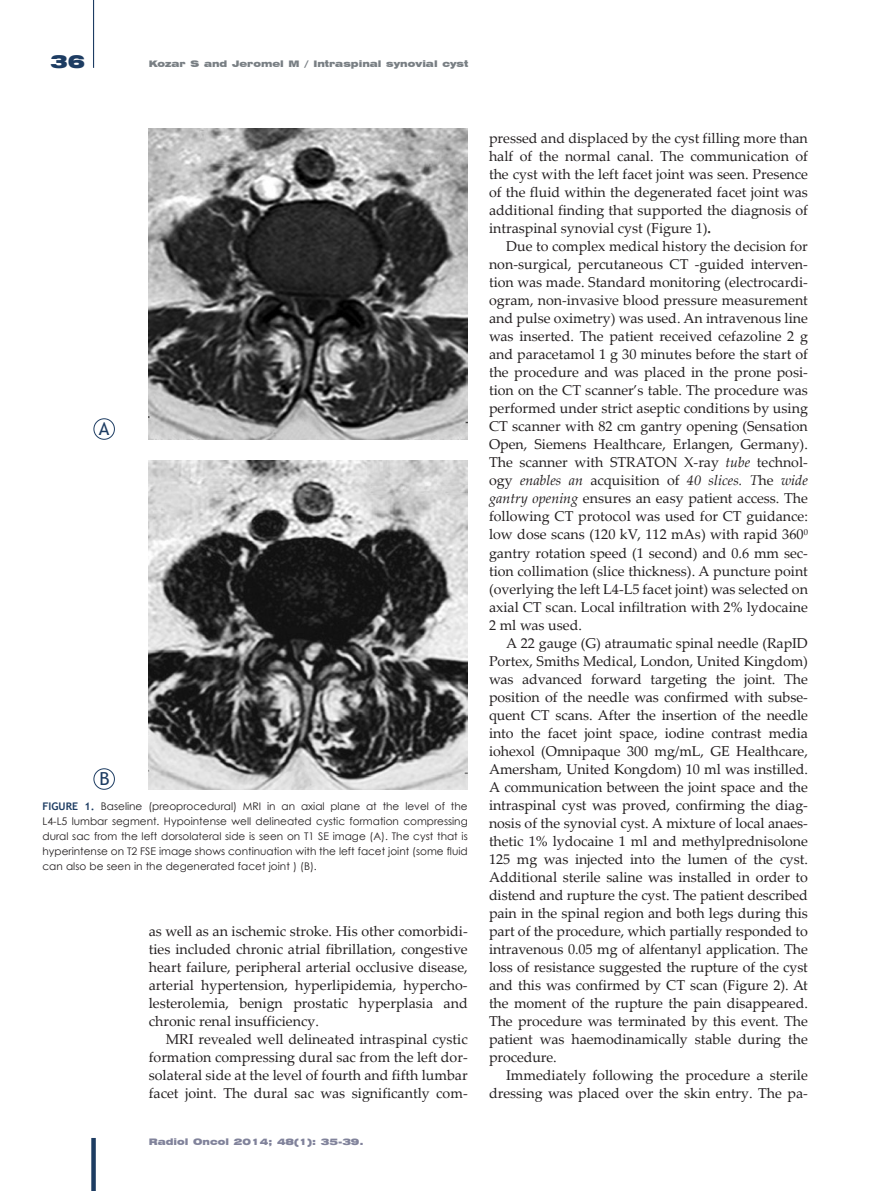
<style>
.page{position:relative;width:893px;height:1191px;background:#fff}
.page>*{position:absolute;margin:0;border:0;box-sizing:border-box;transform-origin:0 0}
.t1{font:900 expanded 18px "Swiss 721 BT";color:#1d3c62}
.t2{font:18px "Trebuchet MS";color:#1d3c62}
.t3{font:14.25px/18px "Palatino Linotype";color:#231f20;text-align:justify}
.t4{font:10.5px/15px "Century Gothic";color:#231f20;text-align:justify}
.t5{font:900 expanded 9px "Swiss 721 BT";color:#797f84}
.t6{font:900 expanded 9px "Swiss 721 BT";color:#81839b}
.s1{font-family:"Trebuchet MS";font-weight:700;color:#1d3c62}
.s2{font-weight:700}
.s3{font-style:italic}
</style>
<div class="page">
<div style="left:91px;top:1138px;width:5px;height:53px;background:#1d3c62"></div>
<hr style="left:93px;top:0;width:1px;height:68px;background:#1d3c62">
<img style="left:149px;top:129px;width:319px;height:311px">
<img style="left:149px;top:461px;width:319px;height:328px">
<div style="left:94px;top:418px;width:21px;height:22px;border:1px solid #1d3c62;border-radius:50%"></div>
<div style="left:94px;top:768px;width:21px;height:21px;border:1px solid #1d3c62;border-radius:50%"></div>
<p class="t1" style="left:51px;top:50px;width:36px">36</p>
<p class="t5" style="left:149px;top:58px;width:321px">Kozar S and Jeromel M / Intraspinal synovial cyst</p>
<p class="t2" style="left:99px;top:418px;width:12px">A</p>
<p class="t2" style="left:100px;top:768px;width:12px">B</p>
<p class="t4" style="left:43px;top:799px;width:427px"><span class="s1">FIGURE 1.</span> Baseline (preoprocedural) MRI in an axial plane at the level of the L4-L5 lumbar segment. Hypointense well delineated cystic formation compressing dural sac from the left dorsolateral side is seen on T1 SE image (A). The cyst that is hyperintense on T2 FSE image shows continuation with the left facet joint (some fluid can also be seen in the degenerated facet joint ) (B).</p>
<p class="t3" style="left:149px;top:921px;width:320px">as well as an ischemic stroke. His other comorbidi&shy;ties included chronic atrial fibrillation, congestive heart failure, peripheral arterial occlusive disease, arterial hypertension, hyperlipidemia, hypercho&shy;lesterolemia, benign prostatic hyperplasia and chronic renal insufficiency.</p>
<p class="t3" style="left:149px;top:1029px;width:320px;text-indent:17px">MRI revealed well delineated intraspinal cystic formation compressing dural sac from the left dor&shy;solateral side at the level of fourth and fifth lumbar facet joint. The dural sac was significantly com-</p>
<p class="t6" style="left:149px;top:1136px;width:217px">Radiol Oncol 2014; 48(1): 35-39.</p>
<p class="t3" style="left:489px;top:129px;width:320px">pressed and displaced by the cyst filling more than half of the normal canal. The communication of the cyst with the left facet joint was seen. Presence of the fluid within the degenerated facet joint was additional finding that supported the diagnosis of intraspinal synovial cyst (Figure 1)<span class="s2">.</span></p>
<p class="t3" style="left:489px;top:237px;width:320px;text-indent:17px">Due to complex medical history the decision for non-surgical, percutaneous CT -guided interven&shy;tion was made. Standard monitoring (electrocardi&shy;ogram, non-invasive blood pressure measurement and pulse oximetry) was used. An intravenous line was inserted. The patient received cefazoline 2 g and paracetamol 1 g 30 minutes before the start of the procedure and was placed in the prone posi&shy;tion on the CT scanner’s table. The procedure was performed under strict aseptic conditions by using CT scanner with 82 cm gantry opening (Sensation Open, Siemens Healthcare, Erlangen, Germany).<br>The scanner with STRATON X-ray <span class="s3">tube</span> technol&shy;ogy <span class="s3">enables an</span> acquisition of <span class="s3">40 slices. T</span>he <span class="s3">wide gantry opening</span> ensures an easy patient access. The following CT protocol was used for CT guidance: low dose scans (120 kV, 112 mAs) with rapid 360<sup>0 </sup>gantry rotation speed (1 second) and 0.6 mm sec&shy;tion collimation (slice thickness). A puncture point (overlying the left L4-L5 facet joint) was selected on axial CT scan. Local infiltration with 2% lydocaine 2 ml was used.</p>
<p class="t3" style="left:489px;top:633px;width:320px;text-indent:17px">A 22 gauge (G) atraumatic spinal needle (RapID Portex, Smiths Medical, London, United Kingdom) was advanced forward targeting the joint. The position of the needle was confirmed with subse&shy;quent CT scans. After the insertion of the needle into the facet joint space, iodine contrast media iohexol (Omnipaque 300 mg/mL, GE Healthcare, Amersham, United Kongdom) 10 ml was instilled.<br>A communication between the joint space and the intraspinal cyst was proved, confirming the diag&shy;nosis of the synovial cyst. A mixture of local anaes&shy;thetic 1% lydocaine 1 ml and methylprednisolone 125 mg was injected into the lumen of the cyst.<br>Additional sterile saline was installed in order to distend and rupture the cyst. The patient described pain in the spinal region and both legs during this part of the procedure, which partially responded to intravenous 0.05 mg of alfentanyl application. The loss of resistance suggested the rupture of the cyst and this was confirmed by CT scan (Figure 2). At the moment of the rupture the pain disappeared.<br>The procedure was terminated by this event. The patient was haemodinamically stable during the procedure.</p>
<p class="t3" style="left:489px;top:1065px;width:320px;text-align:right">Immediately following the procedure a sterile dressing was placed over the skin entry. The pa-</p>
</div>
